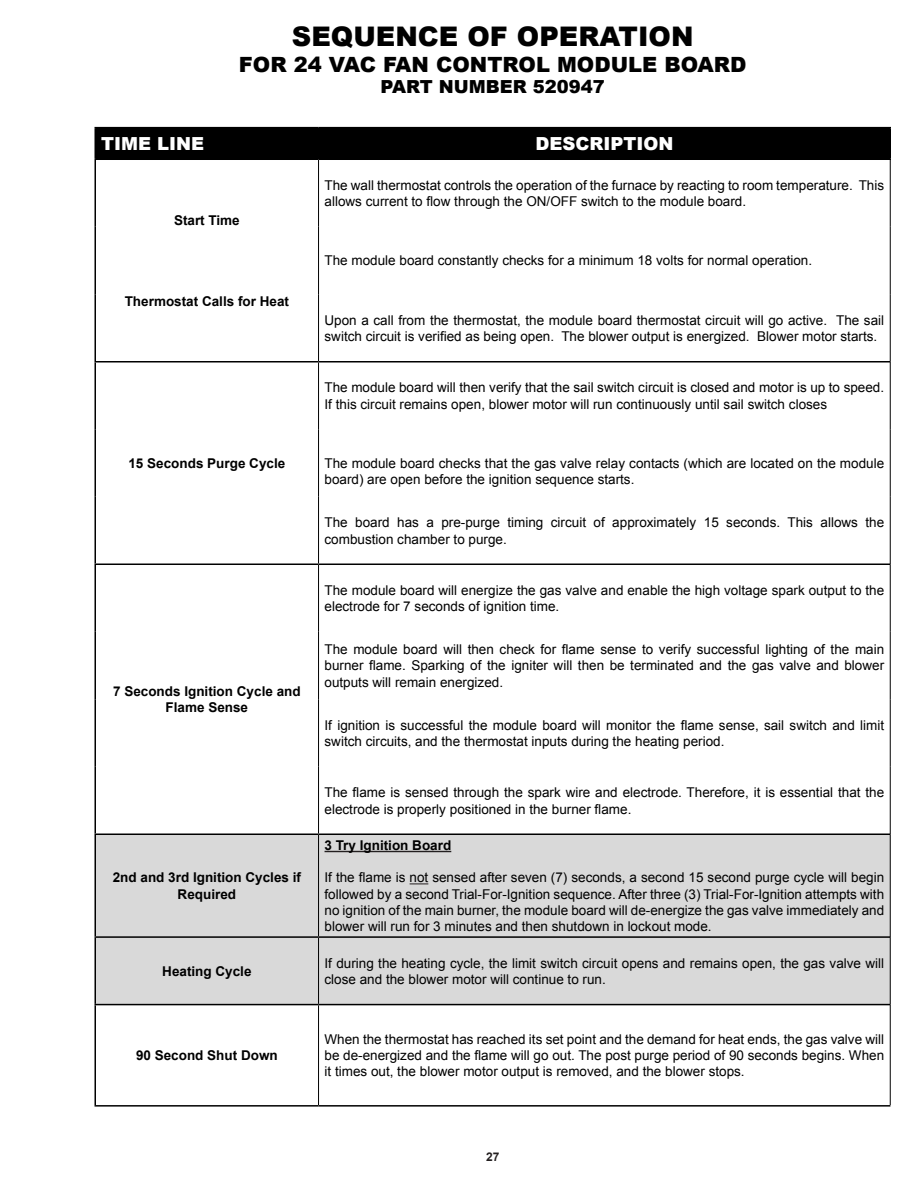
<style>
.page{position:relative;width:918px;height:1188px;background:#fff}
.page>*{position:absolute;margin:0;border:0;box-sizing:border-box;transform-origin:0 0}
.t1{font:900 27px "Arial";color:#000}
.t2{font:900 21px "Arial";color:#000}
.t3{font:900 18px "Arial";color:#fff}
.t4{font:900 18px "Arial";color:#000}
.t5{font:13.5px/16.2px "Arial";color:#000}
.t6{font:700 13.5px/16.2px "Arial";color:#000;text-align:center}
.t7{font:700 12px "Arial";color:#231f20}
</style>
<div class="page">
<div style="left:96px;top:128px;width:794px;height:31px;background:#000"></div>
<div style="left:96px;top:835px;width:794px;height:169px;background:#d9d9d9"></div>
<hr style="left:94px;top:127px;width:225px;height:1px;background:#000">
<hr style="left:94px;top:128px;width:2px;height:31px;background:#000">
<hr style="left:319px;top:127px;width:572px;height:1px;background:#000">
<hr style="left:318px;top:128px;width:1px;height:31px;background:#000">
<hr style="left:890px;top:128px;width:1px;height:31px;background:#000">
<hr style="left:94px;top:159px;width:225px;height:1px;background:#000">
<hr style="left:319px;top:159px;width:572px;height:1px;background:#000">
<hr style="left:94px;top:160px;width:2px;height:67px;background:#000">
<hr style="left:94px;top:227px;width:2px;height:67px;background:#000">
<hr style="left:94px;top:294px;width:2px;height:67px;background:#000">
<hr style="left:318px;top:160px;width:1px;height:67px;background:#000">
<hr style="left:890px;top:160px;width:1px;height:67px;background:#000">
<hr style="left:318px;top:227px;width:1px;height:67px;background:#000">
<hr style="left:890px;top:227px;width:1px;height:67px;background:#000">
<hr style="left:318px;top:294px;width:1px;height:67px;background:#000">
<hr style="left:890px;top:294px;width:1px;height:68px;background:#000">
<hr style="left:94px;top:361px;width:225px;height:2px;background:#000">
<hr style="left:94px;top:363px;width:2px;height:66px;background:#000">
<hr style="left:94px;top:429px;width:2px;height:68px;background:#000">
<hr style="left:94px;top:497px;width:2px;height:67px;background:#000">
<hr style="left:319px;top:361px;width:571px;height:2px;background:#000">
<hr style="left:318px;top:363px;width:1px;height:66px;background:#000">
<hr style="left:890px;top:362px;width:1px;height:67px;background:#000">
<hr style="left:318px;top:429px;width:1px;height:68px;background:#000">
<hr style="left:890px;top:429px;width:1px;height:68px;background:#000">
<hr style="left:318px;top:497px;width:1px;height:67px;background:#000">
<hr style="left:890px;top:497px;width:1px;height:67px;background:#000">
<hr style="left:94px;top:564px;width:225px;height:1px;background:#000">
<hr style="left:94px;top:565px;width:2px;height:67px;background:#000">
<hr style="left:94px;top:632px;width:2px;height:67px;background:#000">
<hr style="left:94px;top:699px;width:2px;height:68px;background:#000">
<hr style="left:94px;top:767px;width:2px;height:67px;background:#000">
<hr style="left:319px;top:564px;width:571px;height:1px;background:#000">
<hr style="left:318px;top:565px;width:1px;height:67px;background:#000">
<hr style="left:890px;top:564px;width:1px;height:68px;background:#000">
<hr style="left:318px;top:632px;width:1px;height:67px;background:#000">
<hr style="left:890px;top:632px;width:1px;height:67px;background:#000">
<hr style="left:318px;top:699px;width:1px;height:68px;background:#000">
<hr style="left:890px;top:699px;width:1px;height:68px;background:#000">
<hr style="left:318px;top:767px;width:1px;height:67px;background:#000">
<hr style="left:890px;top:767px;width:1px;height:67px;background:#000">
<hr style="left:94px;top:834px;width:225px;height:1px;background:#000">
<hr style="left:94px;top:835px;width:2px;height:101px;background:#000">
<hr style="left:319px;top:834px;width:571px;height:1px;background:#000">
<hr style="left:94px;top:936px;width:225px;height:2px;background:#000">
<hr style="left:94px;top:938px;width:2px;height:66px;background:#000">
<hr style="left:319px;top:936px;width:571px;height:2px;background:#000">
<hr style="left:94px;top:1004px;width:225px;height:1px;background:#000">
<hr style="left:94px;top:1005px;width:2px;height:100px;background:#000">
<hr style="left:319px;top:1004px;width:571px;height:1px;background:#000">
<hr style="left:94px;top:1105px;width:225px;height:2px;background:#000">
<hr style="left:319px;top:1105px;width:571px;height:2px;background:#000">
<hr style="left:318px;top:835px;width:1px;height:101px;background:#000">
<hr style="left:890px;top:834px;width:1px;height:103px;background:#000">
<hr style="left:318px;top:938px;width:1px;height:66px;background:#000">
<hr style="left:890px;top:937px;width:1px;height:68px;background:#000">
<hr style="left:318px;top:1005px;width:1px;height:100px;background:#000">
<hr style="left:890px;top:1005px;width:1px;height:100px;background:#000">
<hr style="left:325px;top:851px;width:126px;height:1px;background:#231f20">
<svg style="left:410px;top:883px;width:18px;height:1px"></svg>
<p class="t1" style="left:292px;top:20px;width:399px">SEQUENCE OF OPERATION</p>
<p class="t2" style="left:239px;top:51px;width:509px">FOR 24 VAC FAN CONTROL MODULE BOARD</p>
<p class="t4" style="left:381px;top:75px;width:14px">PAR</p>
<p class="t4" style="left:420px;top:75px;width:187px">T NU MBER 520947</p>
<p class="t3" style="left:101px;top:132px;width:68px">TIME LIN</p>
<p class="t3" style="left:191px;top:132px;width:14px">E</p>
<p class="t3" style="left:535px;top:132px;width:66px">DESCRIP</p>
<p class="t3" style="left:623px;top:132px;width:49px">TION</p>
<p class="t6" style="left:174px;top:213px;width:67px">Start Time</p>
<p class="t6" style="left:125px;top:294px;width:166px">Thermostat Calls for Heat</p>
<p class="t6" style="left:128px;top:456px;width:158px">15 Seconds Purge Cycle</p>
<p class="t6" style="left:113px;top:684px;width:189px">7 Seconds Ignition Cycle and<br>Flame Sense</p>
<p class="t6" style="left:113px;top:870px;width:190px">2nd and 3rd Ignition Cycles if<br>Required</p>
<p class="t5" style="left:325px;top:177px;width:561px">The wall thermostat controls the operation of the furnace by reacting to room temperature. This allows current to flow through the ON/OFF switch to the module board.</p>
<p class="t5" style="left:325px;top:253px;width:489px">The module board constantly checks for a minimum 18 volts for normal operation.</p>
<p class="t5" style="left:325px;top:312px;width:561px">U pon a call from the thermostat, the module board thermostat circuit will go active. The sail switch circuit is verified as being open. The blower output is energized. Blower motor starts.</p>
<p class="t5" style="left:325px;top:380px;width:561px">The module board will then verify that the sail switch circuit is closed and motor is up to speed.<br>If this circuit remains open, blower motor will run continuously until sail switch closes</p>
<p class="t5" style="left:325px;top:455px;width:561px">The module board checks that the gas valve relay contacts (which are located on the module board) are open before the ignition sequence starts.</p>
<p class="t5" style="left:325px;top:515px;width:561px">The board has a pre-purge timing circuit of approximately 15 seconds. This allows the combustion chamber to purge.</p>
<p class="t5" style="left:325px;top:582px;width:561px">The module board will energize the gas valve and enable the high voltage spark output to the electrode for 7 seconds of ignition time.</p>
<p class="t5" style="left:325px;top:642px;width:561px;text-align:justify">The module board will then check for flame sense to verify successful lighting of the main burner flame. Sparking of the igniter will then be terminated and the gas valve and blower outputs will remain energized.</p>
<p class="t5" style="left:325px;top:717px;width:561px">If ignition is successful the module board will monitor the flame sense, sail switch and limit switch circuits, and the thermostat inputs during the heating period.</p>
<p class="t5" style="left:325px;top:785px;width:561px">The flame is sensed through the spark wire and electrode. Therefore, it is essential that the electrode is properly positioned in the burner flame.</p>
<p class="t6" style="left:325px;top:838px;width:128px">3 Try Ignition Board</p>
<p class="t5" style="left:325px;top:870px;width:561px;text-align:justify">If the flame is not sensed after seven (7) seconds, a second 15 second purge cycle will begin followed by a second Trial-For-I gnition sequence. After three (3) Trial-For-I gnition attempts with no ignition of the main burner, the module board will de-energize the gas valve immediately and blower will run for 3 minutes and then shutdown in lockout mode.</p>
<p class="t6" style="left:162px;top:963px;width:91px">Heating Cycle</p>
<p class="t5" style="left:325px;top:955px;width:561px">If during the heating cycle, the limit switch circuit opens and remains open, the gas valve will close and the blower motor will continue to run.</p>
<p class="t6" style="left:136px;top:1048px;width:143px">90 Second Shut Down</p>
<p class="t5" style="left:325px;top:1031px;width:561px;text-align:justify">When the thermostat has reached its set point and the demand for heat ends, the gas valve will be de-energized and the flame will go out. The post purge period of 90 seconds begins. When it times out, the blower motor output is removed, and the blower stops.</p>
<p class="t7" style="left:486px;top:1149px;width:15px">27</p>
</div>
